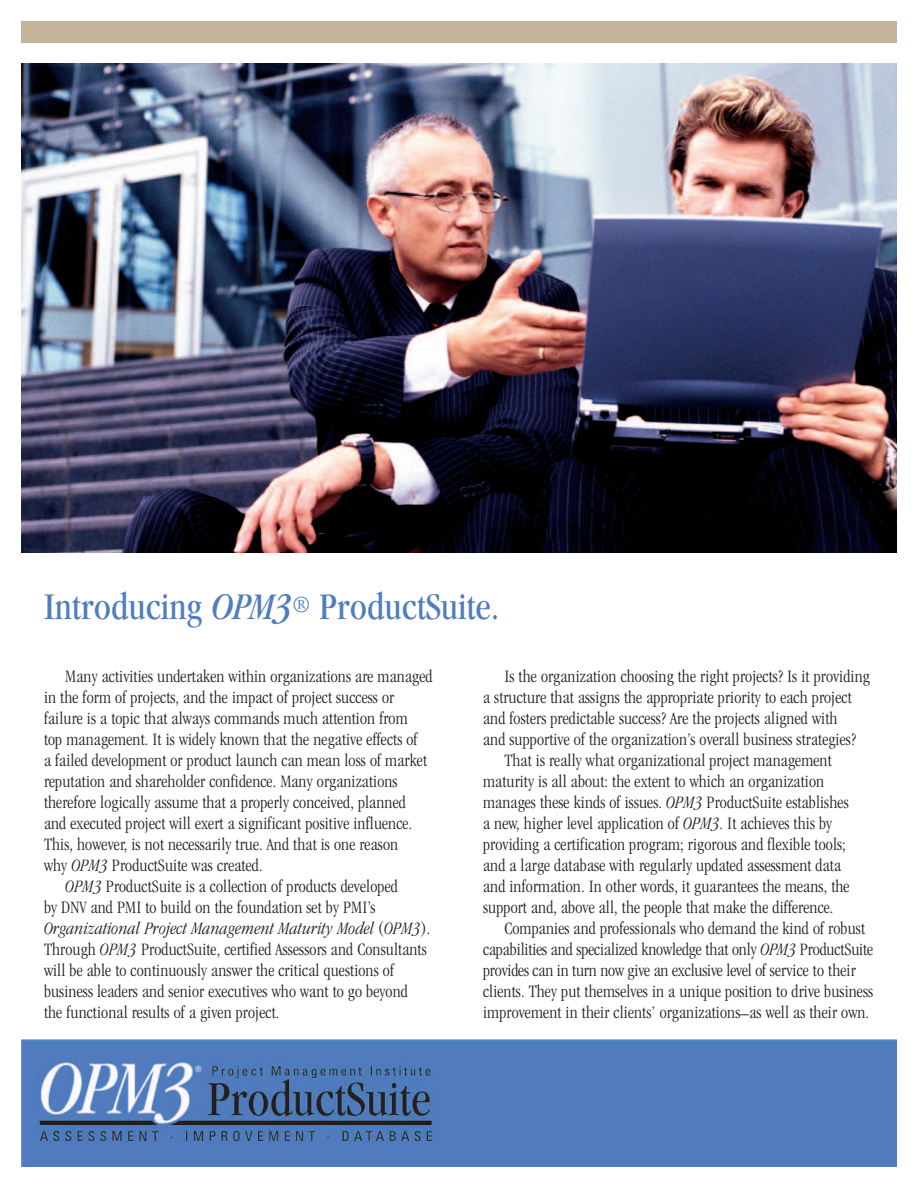
<style>
.page{position:relative;width:918px;height:1188px;background:#fff}
.page>*{position:absolute;margin:0;border:0;box-sizing:border-box;transform-origin:0 0}
.t1{font:condensed 39px "Garamond";color:#507dbf}
.t2{font:300 condensed 18px "Garamond";letter-spacing:.01em;color:#231f20}
.t3{font:300 condensed 18px "Garamond";letter-spacing:-.01em;color:#231f20}
.t4{font:italic 300 condensed 18px "Garamond";letter-spacing:.01em;color:#231f20}
.s1{font-style:italic}
.s2{font-style:normal}
</style>
<div class="page">
<div style="left:21px;top:21px;width:876px;height:22px;background:#c3b49b"></div>
<img style="left:21px;top:1039px;width:876px;height:128px">
<img style="left:21px;top:64px;width:876px;height:489px">
<h1 class="t1" style="left:44px;top:592px;width:457px">Introducing <span class="s1">OPM3</span><sup>®</sup> ProductSuite.</h1>
<p class="t2" style="left:65px;top:670px;width:369px">Many activities undertaken within organizations are managed</p>
<p class="t2" style="left:44px;top:691px;width:352px">in the form of projects, and the impact of project success or</p>
<p class="t2" style="left:44px;top:712px;width:365px">failure is a topic that always commands much attention from</p>
<p class="t2" style="left:44px;top:733px;width:375px">top management. It is widely known that the negative effects of</p>
<p class="t2" style="left:44px;top:754px;width:385px">a failed development or product launch can mean loss of market</p>
<p class="t2" style="left:44px;top:775px;width:355px">reputation and shareholder confidence. Many organizations</p>
<p class="t2" style="left:44px;top:796px;width:363px">therefore logically assume that a properly conceived, planned</p>
<p class="t2" style="left:44px;top:817px;width:370px">and executed project will exert a significant positive influence.</p>
<p class="t2" style="left:44px;top:838px;width:356px">This, however, is not necessarily true. And that is one reason</p>
<p class="t2" style="left:44px;top:859px;width:220px">why <span class="s1">OPM3</span> ProductSuite was created.</p>
<p class="t2" style="left:65px;top:880px;width:334px"><span class="s1">OPM3</span> ProductSuite is a collection of products developed</p>
<p class="t2" style="left:44px;top:901px;width:333px">by DNV and PMI to build on the foundation set by PMI’s</p>
<p class="t4" style="left:44px;top:922px;width:388px">Organizational Project Management Maturity Model <span class="s2">(</span>OPM3<span class="s2">).</span></p>
<p class="t2" style="left:44px;top:943px;width:384px">Through <span class="s1">OPM3</span> ProductSuite, certified Assessors and Consultants</p>
<p class="t2" style="left:44px;top:964px;width:352px">will be able to continuously answer the critical questions of</p>
<p class="t2" style="left:44px;top:985px;width:365px">business leaders and senior executives who want to go beyond</p>
<p class="t2" style="left:44px;top:1006px;width:237px">the functional results of a given project.</p>
<p class="t2" style="left:504px;top:670px;width:367px">Is the organization choosing the right projects? Is it providing</p>
<p class="t2" style="left:483px;top:691px;width:370px">a structure that assigns the appropriate priority to each project</p>
<p class="t2" style="left:483px;top:712px;width:356px">and fosters predictable success? Are the projects aligned with</p>
<p class="t2" style="left:483px;top:733px;width:374px">and supportive of the organization’s overall business strategies?</p>
<p class="t2" style="left:504px;top:754px;width:329px">That is really what organizational project management</p>
<p class="t2" style="left:483px;top:775px;width:343px">maturity is all about: the extent to which an organization</p>
<p class="t2" style="left:483px;top:796px;width:367px">manages these kinds of issues. <span class="s1">OPM3</span> ProductSuite establishes</p>
<p class="t2" style="left:483px;top:817px;width:351px">a new, higher level application of <span class="s1">OPM3</span>. It achieves this by</p>
<p class="t2" style="left:483px;top:838px;width:364px">providing a certification program; rigorous and flexible tools;</p>
<p class="t2" style="left:483px;top:859px;width:359px">and a large database with regularly updated assessment data</p>
<p class="t2" style="left:483px;top:880px;width:368px">and information. In other words, it guarantees the means, the</p>
<p class="t2" style="left:483px;top:901px;width:352px">support and, above all, the people that make the difference.</p>
<p class="t2" style="left:504px;top:922px;width:362px">Companies and professionals who demand the kind of robust</p>
<p class="t2" style="left:483px;top:943px;width:392px">capabilities and specialized knowledge that only <span class="s1">OPM3</span> ProductSuite</p>
<p class="t3" style="left:483px;top:964px;width:374px">provides can in turn now give an exclusive level of service to their</p>
<p class="t2" style="left:483px;top:985px;width:392px">clients. They put themselves in a unique position to drive business</p>
<p class="t2" style="left:483px;top:1006px;width:388px">improvement in their clients’ organizations_as well as their own.</p>
</div>
